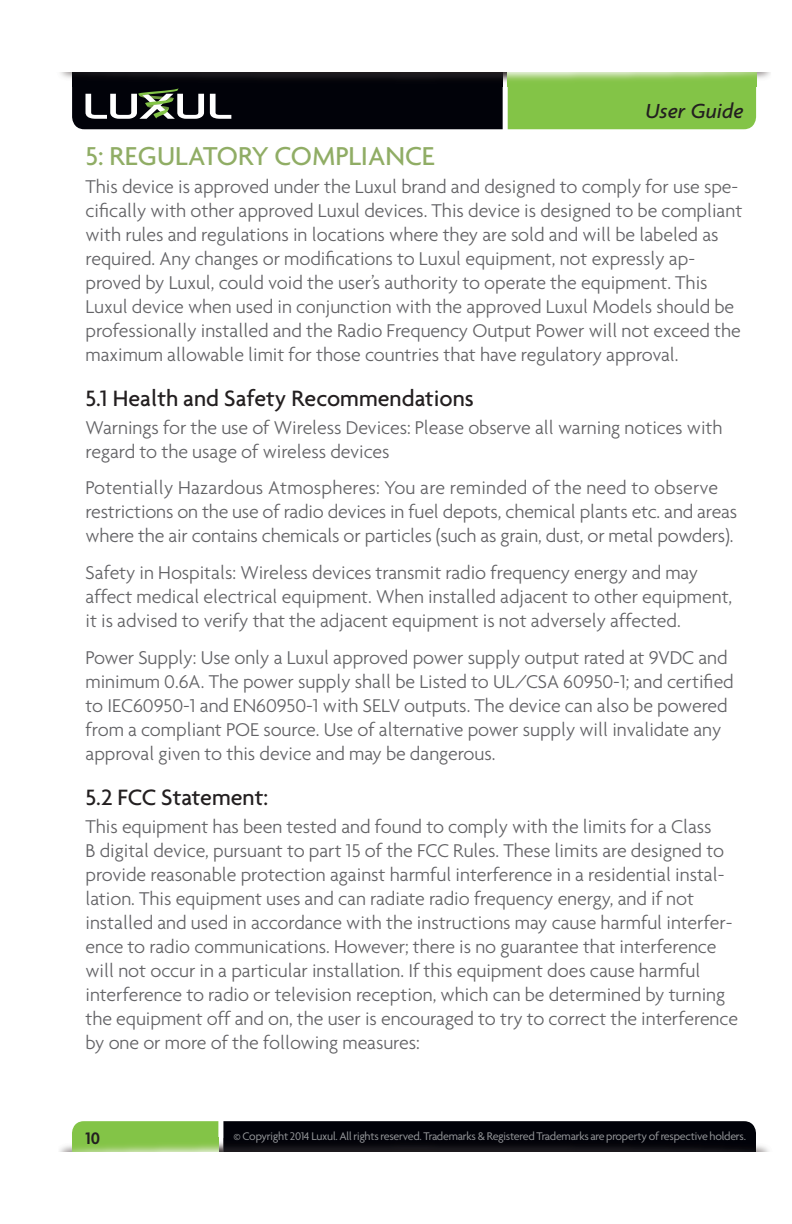
<style>
.page{position:relative;width:792px;height:1224px;background:#fff}
.page>*{position:absolute;margin:0;border:0;box-sizing:border-box;transform-origin:0 0}
.t1{font:500 28px "Agenda";color:#90ad65}
.t2{font:500 24px "Agenda";color:#231f20}
.t3{font:italic 500 22px "Agenda";color:#231f20}
.t4{font:300 20px/24px "Agenda";letter-spacing:-.005em;color:#636366}
.t5{font:600 18px "Agenda";color:#231f20}
.t6{font:12px "Agenda";letter-spacing:-.02em;color:#939598}
</style>
<div class="page">
<svg style="left:72px;top:1121px;width:684px;height:17px"></svg>
<img style="left:59px;top:1138px;width:710px;height:14px">
<img style="left:223px;top:1138px;width:533px;height:14px">
<img style="left:72px;top:1138px;width:146px;height:14px">
<svg style="left:72px;top:86px;width:684px;height:43px"></svg>
<img style="left:60px;top:72px;width:711px;height:14px">
<img style="left:72px;top:72px;width:431px;height:14px">
<img style="left:508px;top:72px;width:248px;height:14px">
<p class="t3" style="left:646px;top:98px;width:100px">User Guide</p>
<h1 class="t1" style="left:86px;top:139px;width:351px">5: REGULATORY COMPLIANCE</h1>
<p class="t4" style="left:86px;top:174px;width:658px">This device is approved under the Luxul brand and designed to comply for use spe&shy;cifically with other approved Luxul devices. This device is designed to be compliant with rules and regulations in locations where they are sold and will be labeled as required. Any changes or modifications to Luxul equipment, not expressly ap&shy;proved by Luxul, could void the user’s authority to operate the equipment. This Luxul device when used in conjunction with the approved Luxul Models should be professionally installed and the Radio Frequency Output Power will not exceed the maximum allowable limit for those countries that have regulatory approval.</p>
<p class="t2" style="left:86px;top:384px;width:390px">5.1 Health and Safety Recommendations</p>
<p class="t4" style="left:86px;top:415px;width:639px">Warnings for the use of Wireless Devices: Please observe all warning notices with regard to the usage of wireless devices</p>
<p class="t4" style="left:86px;top:476px;width:653px">Potentially Hazardous Atmospheres: You are reminded of the need to observe restrictions on the use of radio devices in fuel depots, chemical plants etc. and areas where the air contains chemicals or particles (such as grain, dust, or metal powders).</p>
<p class="t4" style="left:86px;top:560px;width:648px">Safety in Hospitals: Wireless devices transmit radio frequency energy and may affect medical electrical equipment. When installed adjacent to other equipment, it is advised to verify that the adjacent equipment is not adversely affected.</p>
<p class="t4" style="left:86px;top:645px;width:650px">Power Supply: Use only a Luxul approved power supply output rated at 9VDC and minimum 0.6A. The power supply shall be Listed to UL/CSA 60950-1; and certified to IEC60950-1 and EN60950-1 with SELV outputs. The device can also be powered from a compliant POE source. Use of alternative power supply will invalidate any approval given to this device and may be dangerous.</p>
<p class="t2" style="left:86px;top:783px;width:184px">5.2 FCC Statement:</p>
<p class="t4" style="left:86px;top:814px;width:654px">This equipment has been tested and found to comply with the limits for a Class<br>B digital device, pursuant to part 15 of the FCC Rules. These limits are designed to provide reasonable protection against harmful interference in a residential instal&shy;lation. This equipment uses and can radiate radio frequency energy, and if not installed and used in accordance with the instructions may cause harmful interfer&shy;ence to radio communications. However; there is no guarantee that interference will not occur in a particular installation. If this equipment does cause harmful interference to radio or television reception, which can be determined by turning the equipment off and on, the user is encouraged to try to correct the interference by one or more of the following measures:</p>
<p class="t5" style="left:86px;top:1128px;width:16px">10</p>
<p class="t6" style="left:233px;top:1129px;width:514px">© Copyright 2014 Luxul. All rights reserved. Trademarks &amp; Registered Trademarks are property of respective holders.</p>
</div>
